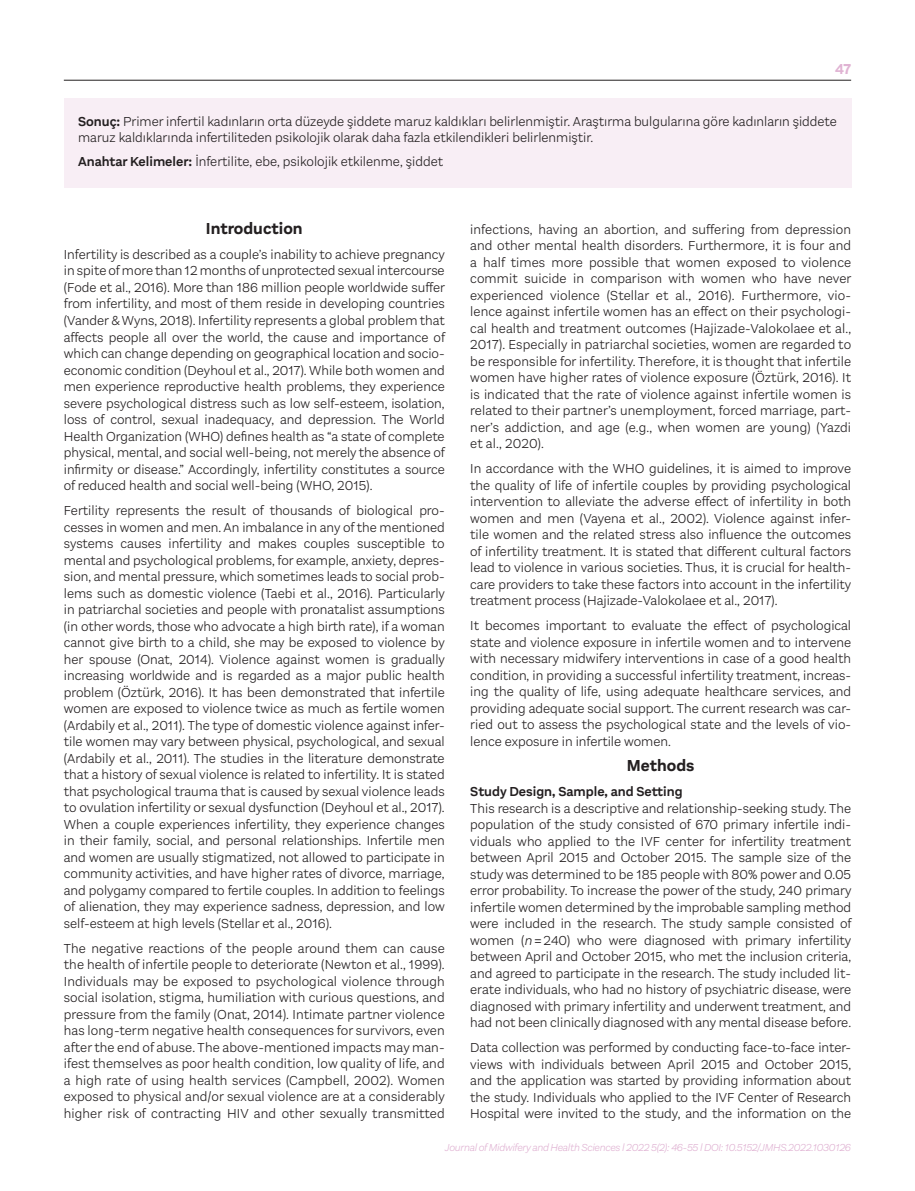
<style>
.page{position:relative;width:915px;height:1191px;background:#fff}
.page>*{position:absolute;margin:0;border:0;box-sizing:border-box;transform-origin:0 0}
.t1{font:700 16.5px "Aestetico";color:#231f20}
.t2{font:700 15px "Aestetico";color:#e0b3d3}
.t3{font:300 13.5px/16.5px "Aestetico";color:#231f20;text-align:justify}
.t4{font:600 13.5px "Aestetico";color:#231f20}
.t5{font:italic 300 10.5px "Aestetico";letter-spacing:-.025em;color:#e0b3d3}
.s1{font-weight:600}
.s2{font-style:italic}
</style>
<div class="page">
<hr style="left:64px;top:80px;width:786px;height:1px;background:#231f20">
<div style="left:64px;top:99px;width:786px;height:64px;background:#f8eef5"></div>
<div style="left:64px;top:140px;width:786px;height:47px;background:#f8eef5"></div>
<p class="t2" style="left:835px;top:60px;width:17px">47</p>
<p class="t3" style="left:78px;top:113px;width:760px"><span class="s1">Sonuç:</span> Primer infertil kadınların orta düzeyde şiddete maruz kaldıkları belirlenmiştir. Araştırma bulgularına göre kadınların şiddete maruz kaldıklarında infertiliteden psikolojik olarak daha fazla etkilendikleri belirlenmiştir.</p>
<p class="t3" style="left:78px;top:154px;width:366px"><span class="s1">Anahtar Kelimeler:</span> İnfertilite, ebe, psikolojik etkilenme, şiddet</p>
<p class="t1" style="left:206px;top:219px;width:98px">Introduction</p>
<p class="t3" style="left:64px;top:246px;width:382px">Infertility is described as a couple’s inability to achieve pregnancy in spite of more than 12 months of unprotected sexual intercourse (Fode et al., 2016). More than 186 million people worldwide suffer from infertility, and most of them reside in developing countries (Vander &amp; Wyns, 2018). Infertility represents a global problem that affects people all over the world, the cause and importance of which can change depending on geographical location and socio&shy;economic condition (Deyhoul et al., 2017). While both women and men experience reproductive health problems, they experience severe psychological distress such as low self-esteem, isolation, loss of control, sexual inadequacy, and depression. The World Health Organization (WHO) defines health as “a state of complete physical, mental, and social well-being, not merely the absence of infirmity or disease.” Accordingly, infertility constitutes a source of reduced health and social well-being (WHO, 2015).</p>
<p class="t3" style="left:64px;top:502px;width:382px">Fertility represents the result of thousands of biological pro&shy;cesses in women and men. An imbalance in any of the mentioned systems causes infertility and makes couples susceptible to mental and psychological problems, for example, anxiety, depres&shy;sion, and mental pressure, which sometimes leads to social prob&shy;lems such as domestic violence (Taebi et al., 2016). Particularly in patriarchal societies and people with pronatalist assumptions (in other words, those who advocate a high birth rate), if a woman cannot give birth to a child, she may be exposed to violence by her spouse (Onat, 2014). Violence against women is gradually increasing worldwide and is regarded as a major public health problem (Öztürk, 2016). It has been demonstrated that infertile women are exposed to violence twice as much as fertile women (Ardabily et al., 2011). The type of domestic violence against infer&shy;tile women may vary between physical, psychological, and sexual (Ardabily et al., 2011). The studies in the literature demonstrate that a history of sexual violence is related to infertility. It is stated that psychological trauma that is caused by sexual violence leads to ovulation infertility or sexual dysfunction (Deyhoul et al., 2017).<br>When a couple experiences infertility, they experience changes in their family, social, and personal relationships. Infertile men and women are usually stigmatized, not allowed to participate in community activities, and have higher rates of divorce, marriage, and polygamy compared to fertile couples. In addition to feelings of alienation, they may experience sadness, depression, and low self-esteem at high levels (Stellar et al., 2016).</p>
<p class="t3" style="left:64px;top:939px;width:382px">The negative reactions of the people around them can cause the health of infertile people to deteriorate (Newton et al., 1999).<br>Individuals may be exposed to psychological violence through social isolation, stigma, humiliation with curious questions, and pressure from the family (Onat, 2014). Intimate partner violence has long-term negative health consequences for survivors, even after the end of abuse. The above-mentioned impacts may man&shy;ifest themselves as poor health condition, low quality of life, and a high rate of using health services (Campbell, 2002). Women exposed to physical and/or sexual violence are at a considerably higher risk of contracting HIV and other sexually transmitted</p>
<p class="t3" style="left:470px;top:221px;width:382px">infections, having an abortion, and suffering from depression and other mental health disorders. Furthermore, it is four and a half times more possible that women exposed to violence commit suicide in comparison with women who have never experienced violence (Stellar et al., 2016). Furthermore, vio&shy;lence against infertile women has an effect on their psychologi&shy;cal health and treatment outcomes (Hajizade-Valokolaee et al., 2017). Especially in patriarchal societies, women are regarded to be responsible for infertility. Therefore, it is thought that infertile women have higher rates of violence exposure (Öztürk, 2016). It is indicated that the rate of violence against infertile women is related to their partner’s unemployment, forced marriage, part&shy;ner’s addiction, and age (e.g., when women are young) (Yazdi et al., 2020).</p>
<p class="t3" style="left:470px;top:460px;width:382px">In accordance with the WHO guidelines, it is aimed to improve the quality of life of infertile couples by providing psychological intervention to alleviate the adverse effect of infertility in both women and men (Vayena et al., 2002). Violence against infer&shy;tile women and the related stress also influence the outcomes of infertility treatment. It is stated that different cultural factors lead to violence in various societies. Thus, it is crucial for health&shy;care providers to take these factors into account in the infertility treatment process (Hajizade-Valokolaee et al., 2017).</p>
<p class="t3" style="left:470px;top:617px;width:382px">It becomes important to evaluate the effect of psychological state and violence exposure in infertile women and to intervene with necessary midwifery interventions in case of a good health condition, in providing a successful infertility treatment, increas&shy;ing the quality of life, using adequate healthcare services, and providing adequate social support. The current research was car&shy;ried out to assess the psychological state and the levels of vio&shy;lence exposure in infertile women.</p>
<p class="t1" style="left:626px;top:756px;width:69px">Methods</p>
<p class="t4" style="left:470px;top:783px;width:214px">Study Design, Sample, and Setting</p>
<p class="t3" style="left:470px;top:800px;width:382px">This research is a descriptive and relationship-seeking study. The population of the study consisted of 670 primary infertile indi&shy;viduals who applied to the IVF center for infertility treatment between April 2015 and October 2015. The sample size of the study was determined to be 185 people with 80% power and 0.05 error probability. To increase the power of the study, 240 primary infertile women determined by the improbable sampling method were included in the research. The study sample consisted of women (<span class="s2">n</span>=240) who were diagnosed with primary infertility between April and October 2015, who met the inclusion criteria, and agreed to participate in the research. The study included lit&shy;erate individuals, who had no history of psychiatric disease, were diagnosed with primary infertility and underwent treatment, and had not been clinically diagnosed with any mental disease before.</p>
<p class="t3" style="left:470px;top:1039px;width:382px">Data collection was performed by conducting face-to-face inter&shy;views with individuals between April 2015 and October 2015, and the application was started by providing information about the study. Individuals who applied to the IVF Center of Research Hospital were invited to the study, and the information on the</p>
<p class="t5" style="left:444px;top:1141px;width:407px">Journal of Midwifery and Health Sciences l 2022 5(2): 46-55 l DOI: 10.5152/JMHS.2022.1030126</p>
</div>
